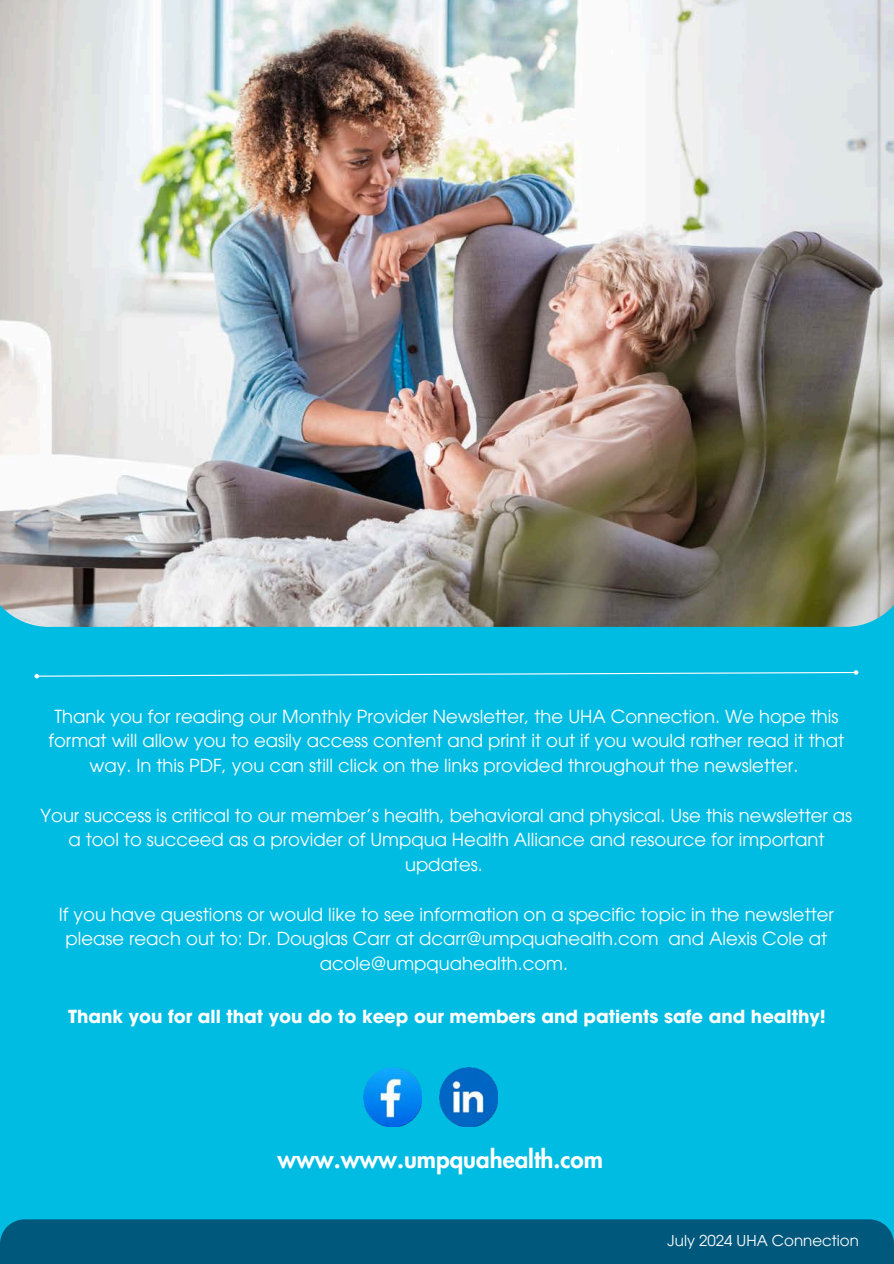
<style>
.page{position:relative;width:894px;height:1264px;background:#fff}
.page>*{position:absolute;margin:0;border:0;box-sizing:border-box;transform-origin:0 0}
.t1{font:800 24px "Futura LT Pro";color:#fff}
.t2{font:18px/24.8px "ITC Avant Garde Pro";color:#fff;text-align:center}
.t3{font:700 18px "ITC Avant Garde Pro";color:#fff}
.t4{font:15px "ITC Avant Garde Pro";color:#fff}
</style>
<div class="page">
<div style="left:0;top:0;width:893px;height:1263px;background:#00bce2"></div>
<svg style="left:35px;top:670px;width:823px;height:8px"></svg>
<img style="left:363px;top:1067px;width:58px;height:59px">
<img style="left:439px;top:1067px;width:59px;height:59px">
<img style="left:0;top:0;width:893px;height:627px">
<div style="left:0;top:1219px;width:893px;height:44px;background:#00587c"></div>
<p class="t2" style="left:48px;top:703px;width:797px">Thank you for reading our Monthly Provider Newsletter, the UHA Connection. We hope this format will allow you to easily access content and print it out if you would rather read it that way. In this PDF, you can still click on the links provided throughout the newsletter.</p>
<p class="t2" style="left:41px;top:802px;width:813px">Your success is critical to our member’s health, behavioral and physical. Use this newsletter as a tool to succeed as a provider of Umpqua Health Alliance and resource for important updates.</p>
<p class="t2" style="left:59px;top:901px;width:776px">If you have questions or would like to see information on a specific topic in the newsletter please reach out to: Dr. Douglas Carr at dcarr@umpquahealth.com and Alexis Cole at acole@umpquahealth.com.</p>
<p class="t3" style="left:68px;top:1004px;width:759px">Thank you for all that you do to keep our members and patients safe and healthy!</p>
<h1 class="t1" style="left:277px;top:1140px;width:327px">www.www.umpquahealth.com</h1>
<p class="t4" style="left:667px;top:1230px;width:193px">July 2024 UHA Connection</p>
</div>
